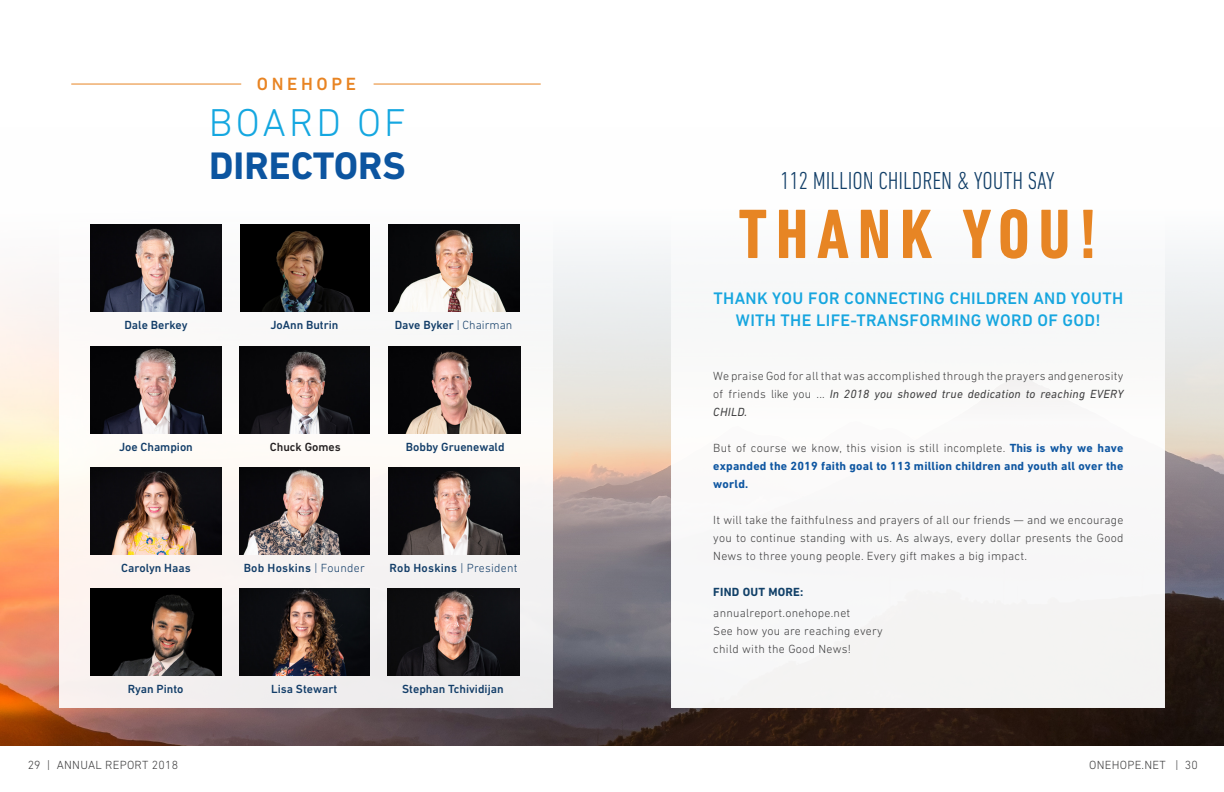
<style>
.page{position:relative;width:1224px;height:792px;background:#fff}
.page>*{position:absolute;margin:0;border:0;box-sizing:border-box;transform-origin:0 0}
.t1{font:700 condensed 71px "DIN Next LT Pro";letter-spacing:.12em;color:#e78524}
.t2{font:300 39.5px "DIN Next LT Pro";letter-spacing:.08em;color:#15a7e0}
.t3{font:700 39px "DIN Next LT Pro";color:#0c55a0}
.t4{font:300 condensed 25px "DIN Next LT Pro";color:#123f68}
.t5{font:500 18px "DIN Next LT Pro";letter-spacing:.2em;color:#e88423}
.Body{font:500 17px/22px "DIN Next LT Pro";letter-spacing:.02em;color:#17a6df;text-align:center}
.Body-2{font:300 12px/18px "DIN Next LT Pro";letter-spacing:.02em;color:#3e3e3f;text-align:justify}
.Body-3{font:700 12px/18px "DIN Next LT Pro";letter-spacing:.02em;color:#0e56a1;text-align:justify}
.Body-4{font:500 12px "DIN Next LT Pro";color:#123d68}
.Body-5{font:500 12px "DIN Next LT Pro";letter-spacing:.02em;color:#123d68}
.Body-6{font:700 12px "DIN Next LT Pro";letter-spacing:.02em;color:#114068}
.t6{font:500 12px "DIN Next LT Pro";color:#231f20}
.s1{font-weight:300}
.s2{font-weight:400;font-style:italic}
.s3{font-weight:300;color:#3e3e3f}
</style>
<div class="page">
<img style="left:0;top:248px;width:1224px;height:497px">
<div style="left:671px;top:127px;width:494px;height:581px;background:#f8f8f8"></div>
<div style="left:59px;top:127px;width:494px;height:581px;background:linear-gradient(to right,#fbf7f6,#f4f4f4);border:1px solid #fff"></div>
<img style="left:389px;top:468px;width:130px;height:87px">
<img style="left:387px;top:589px;width:132px;height:87px">
<img style="left:389px;top:224px;width:130px;height:88px">
<img style="left:239px;top:347px;width:131px;height:87px">
<img style="left:91px;top:347px;width:130px;height:87px">
<img style="left:91px;top:589px;width:130px;height:87px">
<img style="left:91px;top:468px;width:130px;height:87px">
<img style="left:91px;top:225px;width:130px;height:87px">
<img style="left:239px;top:468px;width:131px;height:87px">
<img style="left:239px;top:589px;width:131px;height:87px">
<img style="left:389px;top:347px;width:132px;height:87px">
<img style="left:240px;top:225px;width:130px;height:87px">
<hr style="left:71px;top:84px;width:170px;height:1px;background:#e78524">
<hr style="left:374px;top:84px;width:167px;height:1px;background:#e78524">
<p class="t5" style="left:257px;top:74px;width:101px">ONEHOPE</p>
<p class="t2" style="left:209px;top:100px;width:199px">BOARD OF</p>
<p class="t3" style="left:209px;top:143px;width:198px">DIRECTORS</p>
<p class="Body-4" style="left:124px;top:318px;width:65px">Dale Berkey</p>
<p class="Body-4" style="left:270px;top:318px;width:70px">JoAnn Butrin</p>
<p class="Body-4" style="left:395px;top:318px;width:119px">Dave Byker <span class="s1">| Chairman</span></p>
<p class="Body-4" style="left:119px;top:440px;width:75px">Joe Champion</p>
<p class="t6" style="left:270px;top:440px;width:72px">Chuck Gomes</p>
<p class="Body-4" style="left:406px;top:440px;width:100px">Bobby Gruenewald</p>
<p class="Body-4" style="left:121px;top:561px;width:71px">Carolyn Haas</p>
<p class="Body-5" style="left:244px;top:561px;width:123px">Bob Hoskins <span class="s1">| Founder</span></p>
<p class="Body-5" style="left:390px;top:561px;width:129px">Rob Hoskins <span class="s1">| President</span></p>
<p class="Body-4" style="left:128px;top:682px;width:57px">Ryan Pinto</p>
<p class="Body-4" style="left:271px;top:682px;width:68px">Lisa Stewart</p>
<p class="Body-4" style="left:402px;top:682px;width:103px">Stephan Tchividijan</p>
<p class="t4" style="left:780px;top:166px;width:276px">112 MILLION CHILDREN &amp; YOUTH SAY</p>
<p class="t1" style="left:738px;top:194px;width:360px">THANK YOU!</p>
<p class="Body" style="left:714px;top:287px;width:411px">THANK YOU FOR CONNECTING CHILDREN AND YOUTH<br>WITH THE LIFE-TRANSFORMING WORD OF GOD!</p>
<p class="Body-2" style="left:713px;top:367px;width:412px">We praise God for all that was accomplished through the prayers and generosity of friends like you ... <span class="s2">In 2018 you showed true dedication to reaching EVERY CHILD.</span></p>
<p class="Body-3" style="left:713px;top:439px;width:412px"><span class="s3">But of course we know, this vision is still incomplete.</span> This is why we have expanded the 2019 faith goal to 113 million children and youth all over the world.</p>
<p class="Body-2" style="left:713px;top:511px;width:412px">It will take the faithfulness and prayers of all our friends — and we encourage you to continue standing with us. As always, every dollar presents the Good News to three young people. Every gift makes a big impact.</p>
<p class="Body-6" style="left:713px;top:585px;width:92px">FIND OUT MORE:</p>
<p class="Body-2" style="left:713px;top:604px;width:139px">annualreport.onehope.net</p>
<p class="Body-2" style="left:713px;top:622px;width:171px">See how you are reaching every</p>
<p class="Body-2" style="left:713px;top:640px;width:139px">child with the Good News!</p>
<p class="Body-2" style="left:28px;top:756px;width:152px">29 | ANNUAL REPORT 2018</p>
<p class="Body-2" style="left:1089px;top:756px;width:110px">ONEHOPE.NET | 30</p>
</div>
